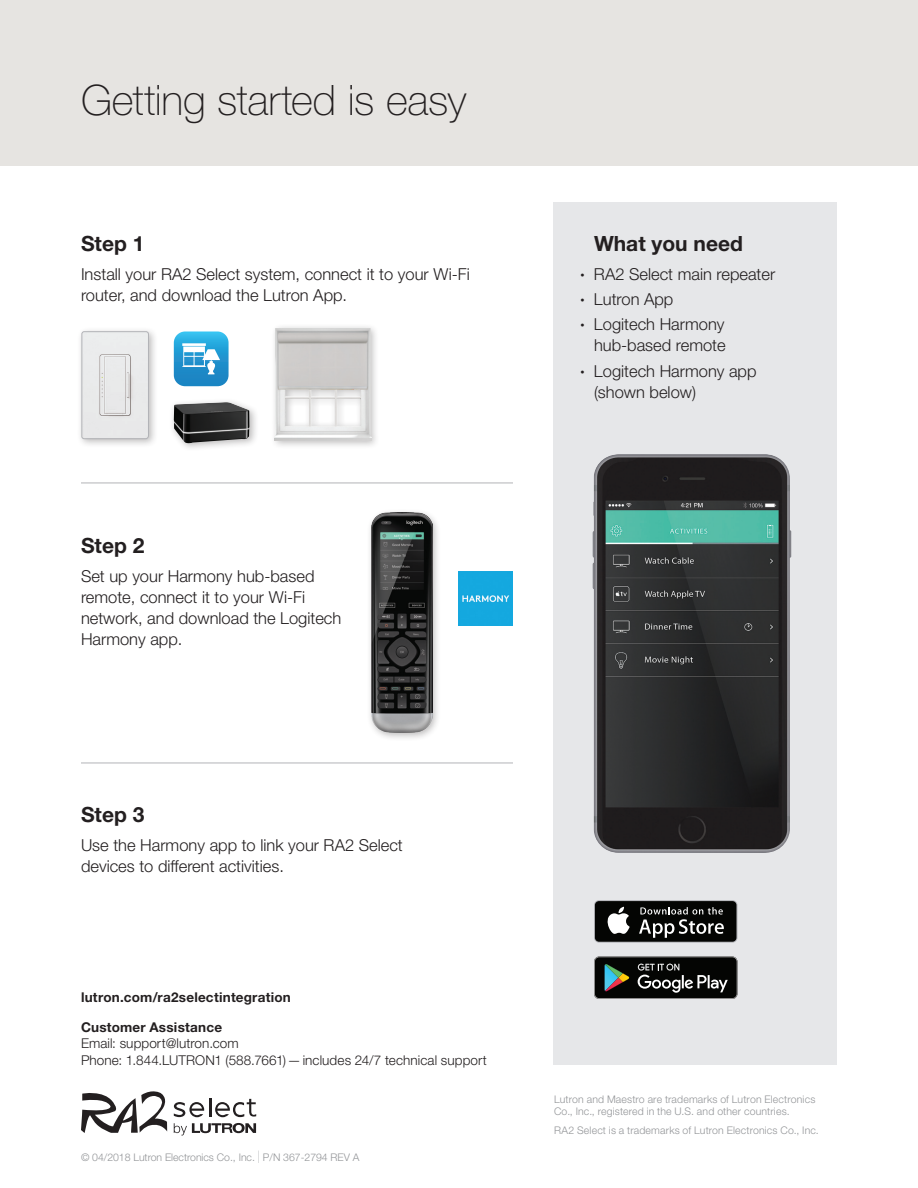
<style>
.page{position:relative;width:918px;height:1188px;background:#fff}
.page>*{position:absolute;margin:0;border:0;box-sizing:border-box;transform-origin:0 0}
.t1{font:100 42px "Helvetica Neue LT Std";letter-spacing:-.01em;color:#231f20}
.subhead_1{font:700 21px "Helvetica Neue LT Std";color:#231f20}
.text{font:300 16.5px/21px "Helvetica Neue LT Std";color:#231f20}
.text_with_bullets{font:300 16.5px/21px "Helvetica Neue LT Std";color:#231f20;text-align:right}
.sign_off_info{font:300 13.5px/16.5px "Helvetica Neue LT Std";letter-spacing:.01em;color:#231f20}
.sign_off_info-2{font:700 13.5px "Helvetica Neue LT Std";letter-spacing:.015em;color:#231f20}
.sign_off_info-3{font:300 10.5px/12px "Helvetica Neue LT Std";letter-spacing:.015em;color:#939598}
.sign_off_info-4{font:300 10.5px "Helvetica Neue LT Std";letter-spacing:-.005em;color:#939598}
.s1{font-weight:200;font-size:17.4px}
.s2{font-size:8.25px}
</style>
<div class="page">
<div style="left:0;top:0;width:918px;height:165px;background:#e6e4e1"></div>
<div style="left:554px;top:202px;width:283px;height:863px;background:#e6e7e9"></div>
<hr style="left:81px;top:483px;width:432px;height:1px;background:#b2b3b7">
<hr style="left:81px;top:763px;width:432px;height:1px;background:#b2b3b7">
<hr style="left:209px;top:1098px;width:3px;height:19px;background:#231f20">
<svg style="left:174px;top:1102px;width:30px;height:15px"></svg>
<svg style="left:215px;top:1099px;width:41px;height:18px"></svg>
<svg style="left:81px;top:1091px;width:87px;height:42px"></svg>
<svg style="left:174px;top:1123px;width:82px;height:13px"></svg>
<img style="left:592px;top:454px;width:199px;height:399px">
<div style="left:270px;top:324px;width:111px;height:125px;background:#231f20;opacity:.3"></div>
<img style="left:275px;top:328px;width:96px;height:112px">
<div style="left:77px;top:327px;width:81px;height:121px;background:#231f20;opacity:.3"></div>
<svg style="left:81px;top:331px;width:68px;height:108px"></svg>
<div style="left:367px;top:508px;width:75px;height:233px;background:#231f20;opacity:.3"></div>
<img style="left:371px;top:513px;width:61px;height:219px">
<img style="left:458px;top:571px;width:55px;height:55px">
<svg style="left:174px;top:332px;width:55px;height:54px"></svg>
<div style="left:169px;top:398px;width:90px;height:54px;background:#231f20;opacity:.3"></div>
<img style="left:174px;top:402px;width:75px;height:41px">
<svg style="left:594px;top:900px;width:144px;height:43px"></svg>
<div style="left:595px;top:901px;width:141px;height:41px;background:#040503;border-radius:4px"></div>
<svg style="left:607px;top:907px;width:23px;height:27px"></svg>
<svg style="left:639px;top:907px;width:85px;height:31px"></svg>
<svg style="left:594px;top:956px;width:144px;height:43px"></svg>
<p class="t1" style="left:81px;top:76px;width:387px">Getting started is easy</p>
<p class="subhead_1" style="left:81px;top:231px;width:65px">Step 1</p>
<p class="text" style="left:81px;top:263px;width:390px">Install your RA2 Select system, connect it to your Wi-Fi router, and download the Lutron App.</p>
<p class="subhead_1" style="left:81px;top:533px;width:65px">Step 2</p>
<p class="text" style="left:81px;top:565px;width:262px">Set up your Harmony hub-based remote, connect it to your Wi-Fi network, and download the Logitech<br>Harmony app.</p>
<p class="subhead_1" style="left:81px;top:802px;width:65px">Step 3</p>
<p class="text" style="left:81px;top:834px;width:323px">Use the Harmony app to link your RA2 Select devices to different activities.</p>
<p class="sign_off_info-2" style="left:81px;top:989px;width:212px">lutron.com/ra2selectintegration</p>
<p class="sign_off_info-2" style="left:81px;top:1019px;width:143px">Customer Assistance</p>
<p class="sign_off_info" style="left:81px;top:1035px;width:407px">Email: support@lutron.com<br>Phone: 1.844.LUTRON1 (588.7661)—includes 24/7 technical support</p>
<p class="sign_off_info-4" style="left:81px;top:1151px;width:280px">© 04/2018 Lutron Electronics Co., Inc. <span class="s1">I</span> P/N 367-2794 REV A</p>
<p class="subhead_1" style="left:594px;top:231px;width:150px">What you need</p>
<p class="text_with_bullets" style="left:580px;top:263px;width:196px"><span class="s2">•</span> RA2 Select main repeater</p>
<p class="text_with_bullets" style="left:580px;top:288px;width:94px"><span class="s2">•</span> Lutron App</p>
<p class="text_with_bullets" style="left:580px;top:314px;width:147px"><span class="s2">•</span> Logitech Harmony hub-based remote</p>
<p class="text_with_bullets" style="left:594px;top:360px;width:164px;text-align:left;text-indent:-14px"><span class="s2">•</span> Logitech Harmony app (shown below)</p>
<p class="sign_off_info-3" style="left:554px;top:1093px;width:263px">Lutron and Maestro are trademarks of Lutron Electronics<br>Co., Inc., registered in the U.S. and other countries.</p>
<p class="sign_off_info-3" style="left:554px;top:1124px;width:266px">RA2 Select is a trademarks of Lutron Electronics Co., Inc.</p>
</div>
